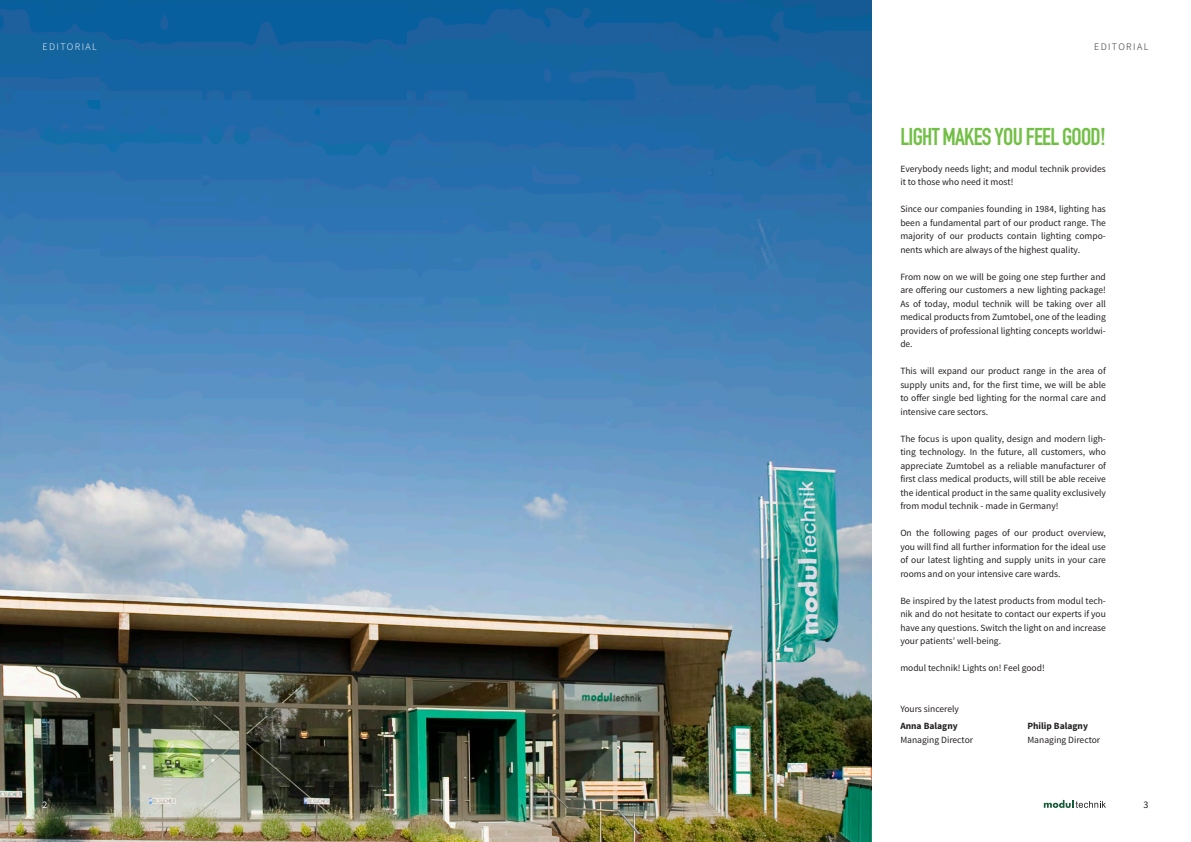
<style>
.page{position:relative;width:1191px;height:842px;background:#fff}
.page>*{position:absolute;margin:0;border:0;box-sizing:border-box;transform-origin:0 0}
.Überschrift{font:700 24px "DIN Condensed";letter-spacing:-.03em;color:#71bf44}
.t1{font:300 10px "Source Sans Pro";letter-spacing:.14em;color:#231f20}
.t2{font:300 10px "Source Sans Pro";letter-spacing:.14em;color:#fff}
.t3{font:10px "Source Sans Pro";color:#231f20}
.t4{font:10px "Source Sans Pro";color:#fff}
.t5{font:9.5px/13.5px "Source Sans Pro";color:#231f20;text-align:justify}
.t6{font:700 9.5px "Source Sans Pro";color:#231f20}
</style>
<div class="page">
<img style="left:0;top:0;width:872px;height:842px">
<svg style="left:1043px;top:800px;width:63px;height:8px"></svg>
<p class="t2" style="left:43px;top:41px;width:56px">EDITORIAL</p>
<p class="t4" style="left:43px;top:798px;width:6px">2</p>
<p class="t1" style="left:1094px;top:41px;width:56px">EDITORIAL</p>
<p class="Überschrift" style="left:900px;top:120px;width:207px">LIGHT MAKES YOU FEEL GOOD!</p>
<p class="t5" style="left:900px;top:162px;width:207px">Everybody needs light; and modul technik provides it to those who need it most!</p>
<p class="t5" style="left:900px;top:202px;width:207px">Since our companies founding in 1984, lighting has been a fundamental part of our product range. The majority of our products contain lighting compo&shy;nents which are always of the highest quality.</p>
<p class="t5" style="left:900px;top:270px;width:207px">From now on we will be going one step further and are offering our customers a new lighting package!<br>As of today, modul technik will be taking over all medical products from Zumtobel, one of the leading providers of professional lighting concepts worldwi&shy;de.</p>
<p class="t5" style="left:900px;top:364px;width:207px">This will expand our product range in the area of supply units and, for the first time, we will be able to offer single bed lighting for the normal care and intensive care sectors.</p>
<p class="t5" style="left:900px;top:432px;width:207px">The focus is upon quality, design and modern ligh&shy;ting technology. In the future, all customers, who appreciate Zumtobel as a reliable manufacturer of first class medical products, will still be able receive the identical product in the same quality exclusively from modul technik - made in Germany!</p>
<p class="t5" style="left:900px;top:526px;width:207px">On the following pages of our product overview, you will find all further information for the ideal use of our latest lighting and supply units in your care rooms and on your intensive care wards.</p>
<p class="t5" style="left:900px;top:594px;width:207px">Be inspired by the latest products from modul tech&shy;nik and do not hesitate to contact our experts if you have any questions. Switch the light on and increase your patients’ well-being.</p>
<p class="t5" style="left:900px;top:661px;width:146px">modul technik! Lights on! Feel good!</p>
<p class="t5" style="left:900px;top:702px;width:60px">Yours sincerely</p>
<p class="t6" style="left:900px;top:720px;width:59px">Anna Balagny</p>
<p class="t6" style="left:1027px;top:720px;width:62px">Philip Balagny</p>
<p class="t5" style="left:900px;top:733px;width:74px">Managing Director</p>
<p class="t5" style="left:1027px;top:733px;width:74px">Managing Director</p>
<p class="t3" style="left:1143px;top:798px;width:6px">3</p>
</div>
